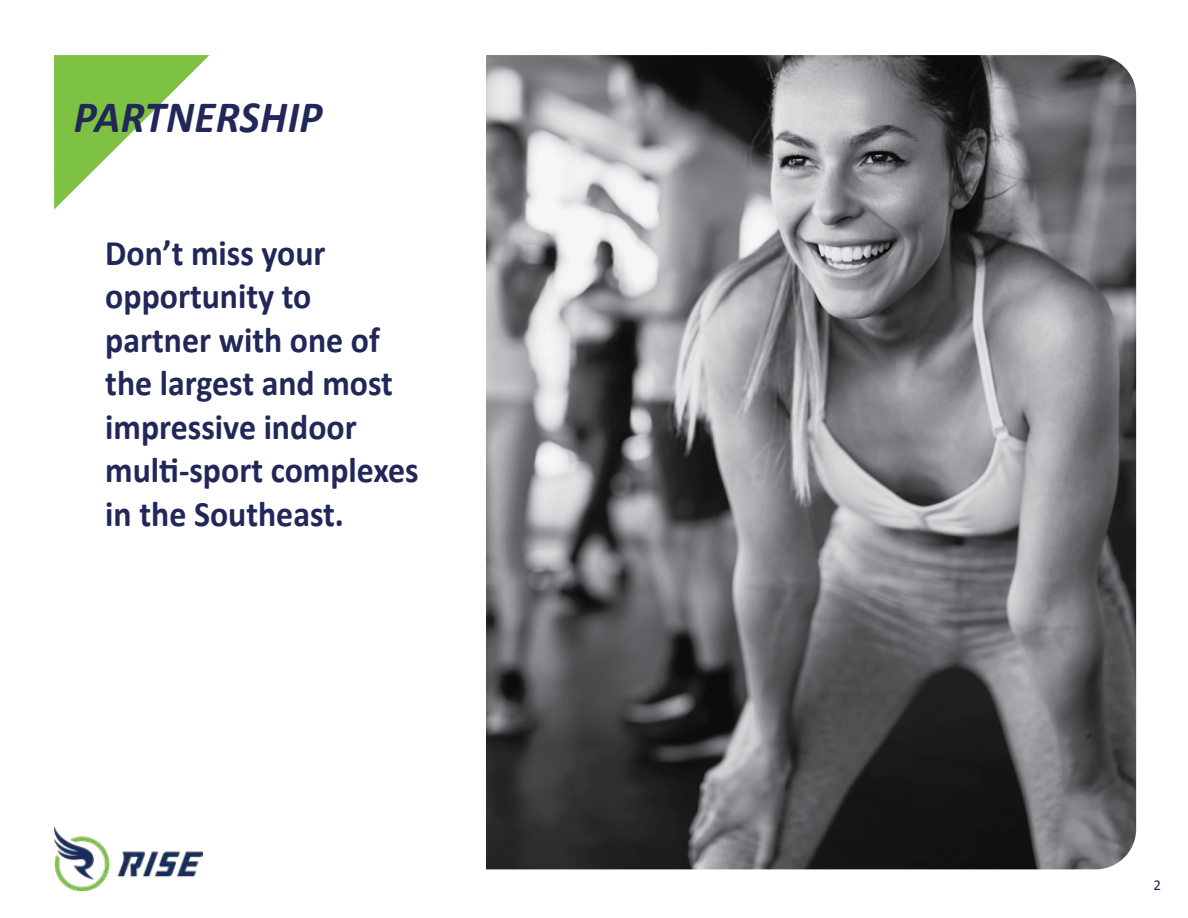
<style>
.page{position:relative;width:1188px;height:918px;background:#fff}
.page>*{position:absolute;margin:0;border:0;box-sizing:border-box;transform-origin:0 0}
.t1{font:italic 700 45px "Calibri";letter-spacing:.01em;color:#212859;scale:.95 1}
.t2{font:700 36px/43.5px "Calibri";color:#212859;scale:.94 1}
.t3{font:15px "Calibri";color:#212859}
</style>
<div class="page">
<img style="left:54px;top:826px;width:149px;height:65px">
<img style="left:486px;top:55px;width:650px;height:814px">
<svg style="left:54px;top:55px;width:156px;height:155px"></svg>
<p class="t1" style="left:74px;top:89px;width:263px">PARTNERSHIP</p>
<p class="t2" style="left:105px;top:229px;width:335px">Don’t miss your opportunity to partner with one of the largest and most impressive indoor multi-sport complexes in the Southeast.</p>
<p class="t3" style="left:1153px;top:876px;width:9px">2</p>
</div>
